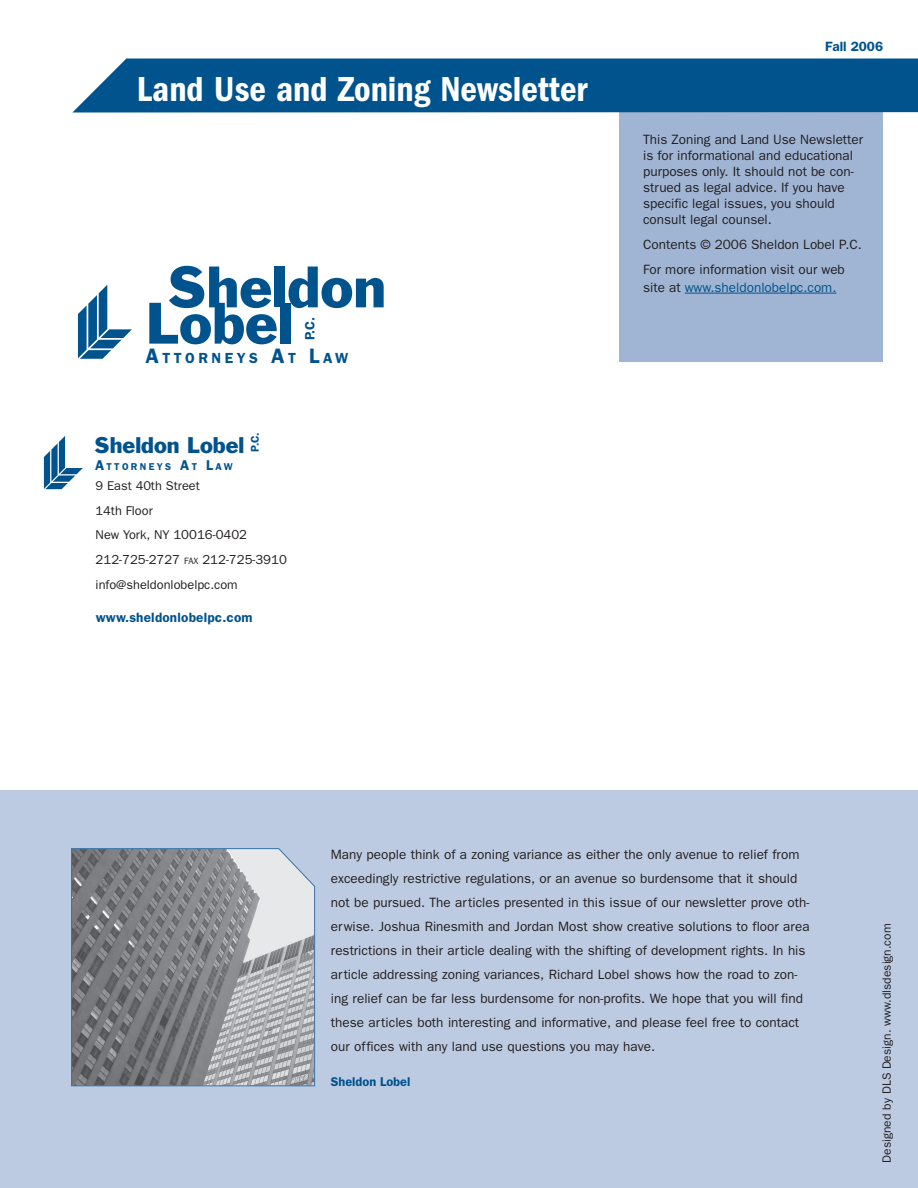
<style>
.page{position:relative;width:918px;height:1188px;background:#fff}
.page>*{position:absolute;margin:0;border:0;box-sizing:border-box;transform-origin:0 0}
.t1{font:54px "Franklin Gothic";color:#00538d}
.t2{font:600 condensed 36px "Franklin Gothic";color:#fff}
.t3{font:21px "Franklin Gothic";color:#00538d}
.t4{font:600 14.7px "Franklin Gothic";letter-spacing:.235em;color:#00538d}
.t5{font:13.5px/24px "Franklin Gothic";color:#231f20}
.t6{font:600 13.5px "Franklin Gothic";letter-spacing:.015em;color:#00538d}
.t7{font:13.5px "Franklin Gothic";color:#00538d}
.t8{font:13.2px "Franklin Gothic";color:#231f20}
.t9{font:12.75px/24.8px "Franklin Gothic";color:#231f20}
.t10{font:600 12.75px "Franklin Gothic";color:#00538d}
.t11{font:12px "Franklin Gothic";color:#231f20}
.t12{font:600 11.25px "Franklin Gothic";color:#00538d}
.t13{font:600 10.05px "Franklin Gothic";letter-spacing:.235em;color:#00538d}
.s1{font-size:21px}
.s2{font-size:14.25px}
.s3{font-size:13.2px}
.s4{font-size:9.15px}
.s5{color:#231f20}
</style>
<div class="page">
<div style="left:0;top:791px;width:918px;height:397px;background:#bccbe2"></div>
<div style="left:619px;top:86px;width:263px;height:276px;background:#a0b5d4"></div>
<div style="left:72px;top:59px;width:846px;height:54px;background:#00538d"></div>
<svg style="left:44px;top:436px;width:39px;height:53px"></svg>
<svg style="left:78px;top:285px;width:54px;height:74px"></svg>
<hr style="left:685px;top:293px;width:151px;height:1px;background:#00538d">
<svg style="left:71px;top:848px;width:244px;height:239px"></svg>
<h2 class="t2" style="left:137px;top:77px;width:452px">Land Use and Zoning Newsletter</h2>
<h1 class="t1" style="left:168px;top:267px;width:220px">Sheldon</h1>
<h1 class="t1" style="left:146px;top:303px;width:148px">Lobel</h1>
<p class="t6" style="left:305px;top:340px;width:25px;rotate:-90deg">P.C.</p>
<p class="t4" style="left:146px;top:352px;width:204px"><span class="s1">A</span>TTORNEYS <span class="s1">A</span>T <span class="s1">L</span>AW</p>
<h3 class="t3" style="left:95px;top:437px;width:151px">Sheldon Lobel</h3>
<p class="t12" style="left:251px;top:452px;width:21px;rotate:-90deg">P.C.</p>
<p class="t13" style="left:95px;top:463px;width:139px"><span class="s2">A</span>TTORNEYS <span class="s2">A</span>T <span class="s2">L</span>AW</p>
<p class="t9" style="left:96px;top:474px;width:153px">9 East 40th Street<br>14th Floor<br>New York, NY <span class="s3">10016-0402</span></p>
<p class="t8" style="left:96px;top:555px;width:193px">212-725-2727 <span class="s4">FAX</span> 212-725-3910</p>
<p class="t9" style="left:96px;top:573px;width:144px">info@sheldonlobelpc.com</p>
<p class="t6" style="left:96px;top:613px;width:159px">www.sheldonlobelpc.com</p>
<p class="t6" style="left:825px;top:41px;width:60px">Fall 2006</p>
<p class="t5" style="left:643px;top:133px;width:222px;line-height:16px">This Zoning and Land Use Newsletter is for informational and educational purposes only. It should not be con&shy;strued as legal advice. If you have specific legal issues, you should consult legal counsel.</p>
<p class="t5" style="left:643px;top:233px;width:220px;line-height:24.8px">Contents © 2006 Sheldon Lobel P.C.<br>For more information visit our web</p>
<p class="t7" style="left:643px;top:283px;width:195px"><span class="s5">site at</span> www.sheldonlobelpc.com.</p>
<p class="t5" style="left:331px;top:843px;width:480px">Many people think of a zoning variance as either the only avenue to relief from exceedingly restrictive regulations, or an avenue so burdensome that it should not be pursued. The articles presented in this issue of our newsletter prove oth&shy;erwise. Joshua Rinesmith and Jordan Most show creative solutions to floor area restrictions in their article dealing with the shifting of development rights. In his article addressing zoning variances, Richard Lobel shows how the road to zon&shy;ing relief can be far less burdensome for non-profits. We hope that you will find these articles both interesting and informative, and please feel free to contact our offices with any land use questions you may have.</p>
<p class="t10" style="left:331px;top:1077px;width:81px">Sheldon Lobel</p>
<p class="t11" style="left:882px;top:1163px;width:241px;rotate:-90deg">Designed by DLS Design. www.dlsdesign.com</p>
</div>
